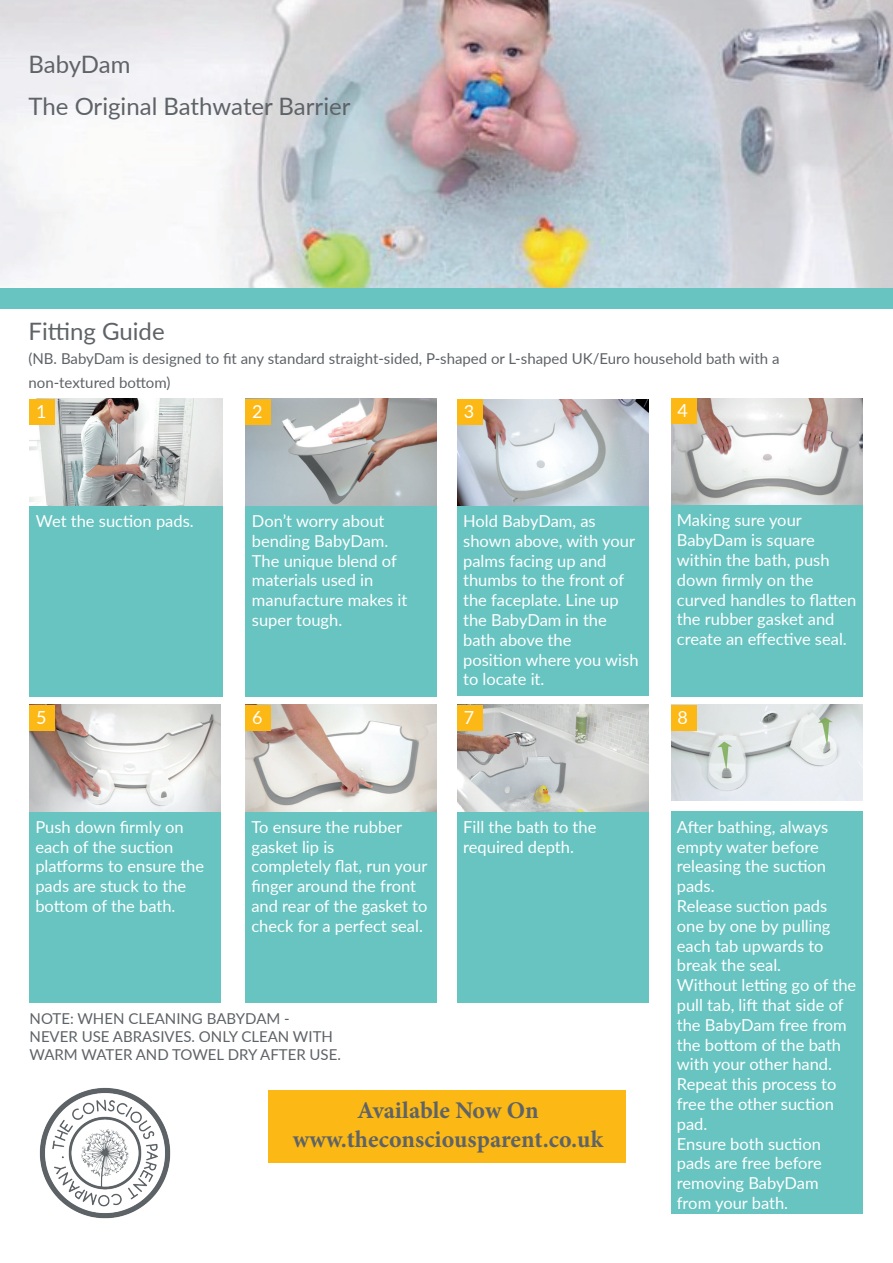
<style>
.page{position:relative;width:893px;height:1263px;background:#fff}
.page>*{position:absolute;margin:0;border:0;box-sizing:border-box;transform-origin:0 0}
.t1{font:24px/42px "Lato";color:#5e6367}
.t2{font:700 24px/28.8px "Minion Pro";color:#5e6367;text-align:center}
.t3{font:18px "Lato";color:#fff}
.t4{font:16.5px/19.8px "Lato";color:#fff}
.t5{font:15px/18px "Lato";color:#5e6367}
</style>
<div class="page">
<div style="left:30px;top:505px;width:193px;height:191px;background:#67c4c1"></div>
<img style="left:0;top:0;width:893px;height:288px">
<div style="left:0;top:288px;width:893px;height:21px;background:#67c4c1"></div>
<img style="left:30px;top:399px;width:193px;height:106px">
<div style="left:30px;top:399px;width:25px;height:25px;background:#fcb814"></div>
<div style="left:246px;top:505px;width:191px;height:191px;background:#67c4c1"></div>
<img style="left:246px;top:399px;width:191px;height:106px">
<div style="left:246px;top:399px;width:25px;height:25px;background:#fcb814"></div>
<div style="left:457px;top:505px;width:192px;height:191px;background:#67c4c1"></div>
<img style="left:457px;top:399px;width:192px;height:106px">
<div style="left:457px;top:399px;width:26px;height:26px;background:#fcb814"></div>
<div style="left:671px;top:505px;width:191px;height:191px;background:#67c4c1"></div>
<img style="left:671px;top:398px;width:191px;height:107px">
<div style="left:671px;top:398px;width:25px;height:26px;background:#fcb814"></div>
<div style="left:30px;top:811px;width:191px;height:192px;background:#67c4c1"></div>
<img style="left:30px;top:705px;width:191px;height:106px">
<div style="left:30px;top:705px;width:25px;height:25px;background:#fcb814"></div>
<div style="left:246px;top:811px;width:191px;height:192px;background:#67c4c1"></div>
<img style="left:246px;top:705px;width:191px;height:106px">
<div style="left:246px;top:705px;width:25px;height:25px;background:#fcb814"></div>
<div style="left:457px;top:811px;width:192px;height:192px;background:#67c4c1"></div>
<img style="left:457px;top:705px;width:192px;height:106px">
<div style="left:457px;top:705px;width:26px;height:25px;background:#fcb814"></div>
<div style="left:671px;top:811px;width:191px;height:403px;background:#67c4c1"></div>
<img style="left:671px;top:705px;width:191px;height:96px">
<div style="left:671px;top:705px;width:25px;height:25px;background:#fcb814"></div>
<div style="left:268px;top:1090px;width:357px;height:73px;background:#fcb814"></div>
<img style="left:39px;top:1087px;width:132px;height:132px">
<h1 class="t1" style="left:28px;top:46px;width:324px">BabyDam<br>The Original Bathwater Barrier</h1>
<h1 class="t1" style="left:28px;top:310px;width:138px">Fitting Guide</h1>
<p class="t5" style="left:28px;top:346px;width:752px;line-height:24px">(NB. BabyDam is designed to fit any standard straight-sided, P-shaped or L-shaped UK/Euro household bath with a non-textured bottom)</p>
<p class="t3" style="left:36px;top:405px;width:12px">1</p>
<p class="t3" style="left:677px;top:404px;width:12px">4</p>
<p class="t3" style="left:252px;top:405px;width:12px">2</p>
<p class="t3" style="left:464px;top:405px;width:12px">3</p>
<p class="t4" style="left:36px;top:510px;width:159px">Wet the suction pads.</p>
<p class="t4" style="left:252px;top:510px;width:157px">Don’t worry about bending BabyDam.<br>The unique blend of materials used in manufacture makes it super tough.</p>
<p class="t4" style="left:463px;top:510px;width:177px">Hold BabyDam, as shown above, with your palms facing up and thumbs to the front of the faceplate. Line up the BabyDam in the bath above the<br>position where you wish to locate it.</p>
<p class="t4" style="left:677px;top:510px;width:181px">Making sure your<br>BabyDam is square within the bath, push down firmly on the curved handles to flatten the rubber gasket and create an effective seal.</p>
<p class="t3" style="left:36px;top:711px;width:12px">5</p>
<p class="t3" style="left:252px;top:711px;width:12px">6</p>
<p class="t3" style="left:464px;top:711px;width:12px">7</p>
<p class="t3" style="left:677px;top:711px;width:12px">8</p>
<p class="t4" style="left:35px;top:816px;width:170px">Push down firmly on each of the suction platforms to ensure the pads are stuck to the bottom of the bath.</p>
<p class="t4" style="left:251px;top:816px;width:178px">To ensure the rubber gasket lip is<br>completely flat, run your finger around the front and rear of the gasket to check for a perfect seal.</p>
<p class="t5" style="left:30px;top:1009px;width:313px">NOTE: WHEN CLEANING BABYDAM -<br>NEVER USE ABRASIVES. ONLY CLEAN WITH<br>WARM WATER AND TOWEL DRY AFTER USE.</p>
<p class="t4" style="left:463px;top:816px;width:135px">Fill the bath to the required depth.</p>
<h1 class="t2" style="left:293px;top:1098px;width:312px">Available Now On www.theconsciousparent.co.uk</h1>
<p class="t4" style="left:677px;top:816px;width:181px">After bathing, always empty water before releasing the suction pads.<br>Release suction pads one by one by pulling each tab upwards to break the seal.<br>Without letting go of the pull tab, lift that side of the BabyDam free from the bottom of the bath with your other hand.<br>Repeat this process to free the other suction pad.<br>Ensure both suction pads are free before removing BabyDam from your bath.</p>
</div>
